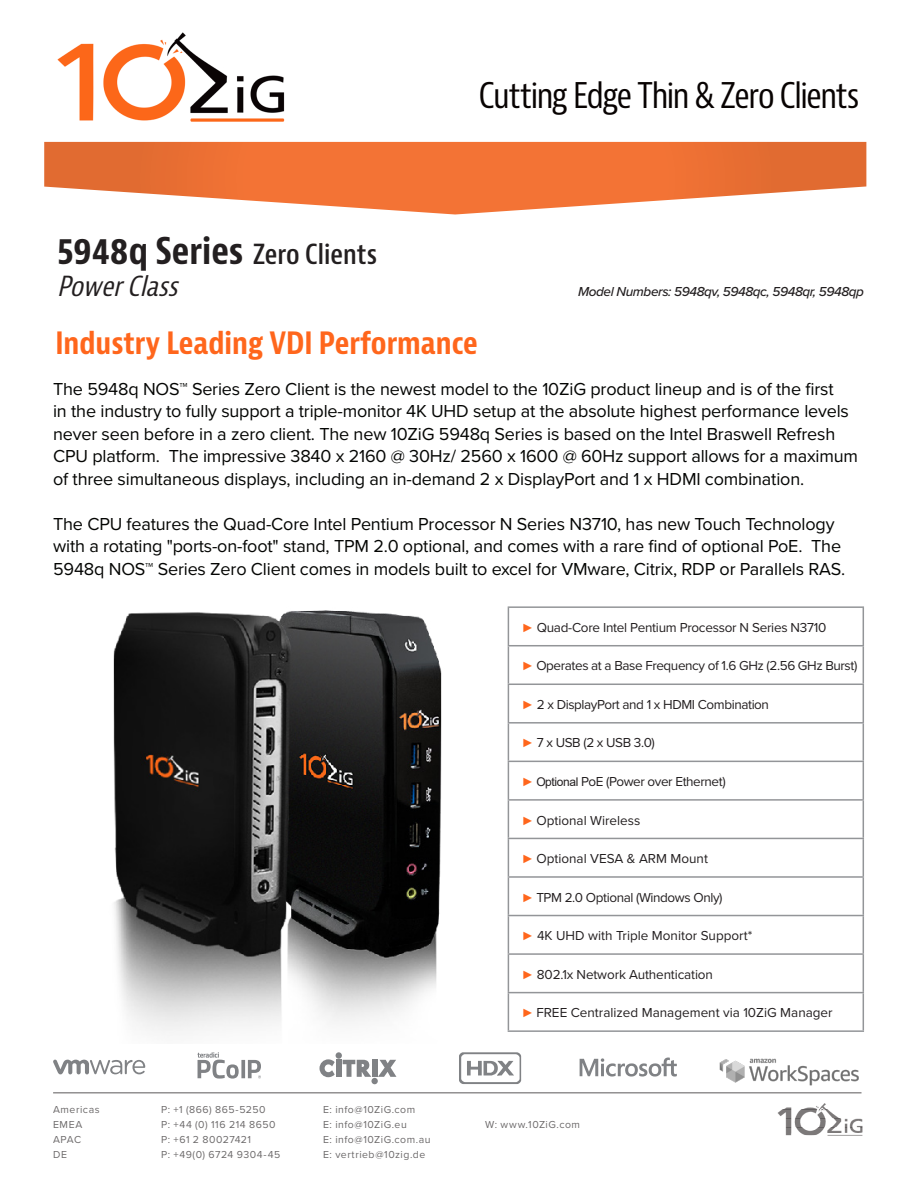
<style>
.page{position:relative;width:918px;height:1188px;background:#fff}
.page>*{position:absolute;margin:0;border:0;box-sizing:border-box;transform-origin:0 0}
.t1{font:700 condensed 36px "Bernina Sans";color:#231f20}
.t2{font:condensed 34.5px "Bernina Sans";letter-spacing:-.04em;color:#080302}
.t3{font:700 condensed 30px "Bernina Sans";color:#ff661c}
.t4{font:italic condensed 27px "Bernina Sans";color:#231f20}
.t5{font:18px/22.5px "Proxima Nova";letter-spacing:-.01em;color:#040503}
.t6{font:13.5px "Proxima Nova";letter-spacing:-.02em;color:#231f20}
.t7{font:13.5px "Proxima Nova";color:#231f20}
.t8{font:italic 500 13.5px "Proxima Nova";letter-spacing:-.03em;color:#231f20}
.t9{font:10.5px "Proxima Nova";letter-spacing:.05em;color:#231f20}
.t10{font:10.5px "Proxima Nova";letter-spacing:.03em;color:#231f20}
.s1{font-weight:600;font-size:27px}
.s2{font-family:"Arial";font-size:12px;color:#ff661c}
.s3{font-family:"Arial";font-size:12px}
</style>
<div class="page">
<img style="left:57px;top:32px;width:228px;height:90px">
<svg style="left:44px;top:142px;width:822px;height:72px"></svg>
<hr style="left:53px;top:1092px;width:809px;height:2px;background:#231f20">
<img style="left:778px;top:1103px;width:84px;height:33px">
<svg style="left:53px;top:1060px;width:92px;height:14px"></svg>
<svg style="left:343px;top:1060px;width:28px;height:17px"></svg>
<div style="left:372px;top:1060px;width:5px;height:17px;background:#808285"></div>
<svg style="left:378px;top:1060px;width:18px;height:17px"></svg>
<div style="left:336px;top:1060px;width:5px;height:17px;background:#808285"></div>
<div style="left:336px;top:1052px;width:6px;height:7px;background:#808285;border-radius:50%"></div>
<div style="left:371px;top:1078px;width:7px;height:6px;background:#808285;border-radius:50%"></div>
<svg style="left:320px;top:1059px;width:15px;height:18px"></svg>
<svg style="left:459px;top:1052px;width:62px;height:32px"></svg>
<img style="left:497px;top:1061px;width:17px;height:14px">
<svg style="left:198px;top:1052px;width:63px;height:27px"></svg>
<svg style="left:580px;top:1058px;width:97px;height:19px"></svg>
<img style="left:719px;top:1058px;width:140px;height:28px">
<svg style="left:509px;top:646px;width:354px;height:384px"></svg>
<svg style="left:509px;top:724px;width:354px;height:191px"></svg>
<hr style="left:508px;top:606px;width:356px;height:2px;background:#939598">
<hr style="left:508px;top:608px;width:1px;height:37px;background:#939598">
<hr style="left:863px;top:608px;width:1px;height:37px;background:#939598">
<hr style="left:508px;top:645px;width:356px;height:1px;background:#939598">
<hr style="left:508px;top:646px;width:1px;height:38px;background:#939598">
<hr style="left:863px;top:646px;width:1px;height:38px;background:#939598">
<hr style="left:508px;top:684px;width:356px;height:1px;background:#939598">
<hr style="left:508px;top:685px;width:1px;height:37px;background:#939598">
<hr style="left:863px;top:685px;width:1px;height:37px;background:#939598">
<hr style="left:508px;top:722px;width:356px;height:2px;background:#939598">
<hr style="left:508px;top:724px;width:1px;height:37px;background:#939598">
<hr style="left:863px;top:724px;width:1px;height:37px;background:#939598">
<hr style="left:508px;top:761px;width:356px;height:1px;background:#939598">
<hr style="left:508px;top:762px;width:1px;height:37px;background:#939598">
<hr style="left:863px;top:762px;width:1px;height:37px;background:#939598">
<hr style="left:508px;top:799px;width:356px;height:2px;background:#939598">
<hr style="left:508px;top:801px;width:1px;height:37px;background:#939598">
<hr style="left:863px;top:801px;width:1px;height:37px;background:#939598">
<hr style="left:508px;top:838px;width:356px;height:1px;background:#939598">
<hr style="left:508px;top:839px;width:1px;height:37px;background:#939598">
<hr style="left:863px;top:839px;width:1px;height:37px;background:#939598">
<hr style="left:508px;top:876px;width:356px;height:2px;background:#939598">
<hr style="left:508px;top:878px;width:1px;height:37px;background:#939598">
<hr style="left:863px;top:878px;width:1px;height:37px;background:#939598">
<hr style="left:508px;top:915px;width:356px;height:1px;background:#939598">
<hr style="left:508px;top:916px;width:1px;height:37px;background:#939598">
<hr style="left:863px;top:916px;width:1px;height:37px;background:#939598">
<hr style="left:508px;top:953px;width:356px;height:2px;background:#939598">
<hr style="left:508px;top:955px;width:1px;height:37px;background:#939598">
<hr style="left:863px;top:955px;width:1px;height:37px;background:#939598">
<hr style="left:508px;top:992px;width:356px;height:1px;background:#939598">
<hr style="left:508px;top:993px;width:1px;height:37px;background:#939598">
<hr style="left:863px;top:993px;width:1px;height:37px;background:#939598">
<hr style="left:508px;top:1030px;width:356px;height:2px;background:#939598">
<img style="left:113px;top:610px;width:329px;height:423px">
<p class="t2" style="left:479px;top:74px;width:382px">Cutting Edge Thin &amp; Zero Clients</p>
<p class="t1" style="left:57px;top:229px;width:322px">5948q Series <span class="s1">Zero Clients</span></p>
<p class="t4" style="left:57px;top:270px;width:130px">PowerClass</p>
<p class="t8" style="left:578px;top:282px;width:287px">Model Numbers: 5948qv, 5948qc, 5948qr, 5948qp</p>
<p class="t3" style="left:55px;top:325px;width:424px">Industry Leading VDI Performance</p>
<p class="t5" style="left:53px;top:377px;width:806px">The 5948q NOS™ Series Zero Client is the newest model to the 10ZiG product lineup and is of the first<br>in the industry to fully support a triple-monitor 4K UHD setup at the absolute highest performance levels never seen before in a zero client. The new 10ZiG 5948q Series is based on the Intel Braswell Refresh CPU platform. The impressive 3840 x 2160 @ 30Hz/ 2560 x 1600 @ 60Hz support allows for a maximum of three simultaneous displays, including an in-demand 2 x DisplayPort and 1 x HDMI combination.</p>
<p class="t5" style="left:53px;top:512px;width:794px">The CPU features the Quad-Core Intel Pentium Processor N Series N3710, has new Touch Technology with a rotating "ports-on-foot" stand, TPM 2.0 optional, and comes with a rare find of optional PoE. The<br>5948q NOS™ Series Zero Client comes in models built to excel for VMware, Citrix, RDP or Parallels RAS.</p>
<p class="t6" style="left:522px;top:617px;width:306px"><span class="s2">►</span> Quad-Core Intel Pentium Processor N Series N3710</p>
<p class="t6" style="left:522px;top:656px;width:337px"><span class="s2">►</span> Operates at a Base Frequency of 1.6 GHz (2.56 GHz Burst)</p>
<p class="t6" style="left:522px;top:694px;width:249px"><span class="s2">►</span> 2 x DisplayPort and 1 x HDMI Combination</p>
<p class="t6" style="left:522px;top:733px;width:135px"><span class="s2">►</span> 7 x USB (2 x USB 3.0)</p>
<p class="t6" style="left:522px;top:771px;width:205px"><span class="s2">►</span> <span class="s3">Optional</span> PoE (Power over Ethernet)</p>
<p class="t7" style="left:522px;top:810px;width:120px"><span class="s2">►</span> Optional Wireless</p>
<p class="t7" style="left:522px;top:848px;width:188px"><span class="s2">►</span> Optional VESA &amp; ARM Mount</p>
<p class="t6" style="left:522px;top:887px;width:202px"><span class="s2">►</span> TPM 2.0 Optional (Windows Only)</p>
<p class="t7" style="left:522px;top:926px;width:232px"><span class="s2">►</span> 4K UHD with Triple Monitor Support*</p>
<p class="t6" style="left:522px;top:964px;width:193px"><span class="s2">►</span> 802.1x Network Authentication</p>
<p class="t7" style="left:522px;top:1003px;width:312px"><span class="s2">►</span> FREE Centralized Management via 10ZiG Manager</p>
<p class="t9" style="left:53px;top:1102px;width:48px">Americas</p>
<p class="t9" style="left:161px;top:1102px;width:106px">P: +1 (866) 865-5250</p>
<p class="t9" style="left:323px;top:1102px;width:94px">E: info@10ZiG.com</p>
<p class="t9" style="left:53px;top:1117px;width:31px">EMEA</p>
<p class="t9" style="left:161px;top:1117px;width:116px">P: +44 (0) 116 214 8650</p>
<p class="t9" style="left:323px;top:1117px;width:85px">E: info@10ZiG.eu</p>
<p class="t9" style="left:485px;top:1117px;width:96px">W: www.10ZiG.com</p>
<p class="t9" style="left:53px;top:1132px;width:30px">APAC</p>
<p class="t10" style="left:161px;top:1132px;width:92px">P: +61 2 80027421</p>
<p class="t9" style="left:323px;top:1132px;width:109px">E: info@10ZiG.com.au</p>
<p class="t9" style="left:53px;top:1147px;width:15px">DE</p>
<p class="t9" style="left:161px;top:1147px;width:121px">P: +49(0) 6724 9304-45</p>
<p class="t9" style="left:323px;top:1147px;width:104px">E: vertrieb@10zig.de</p>
</div>
